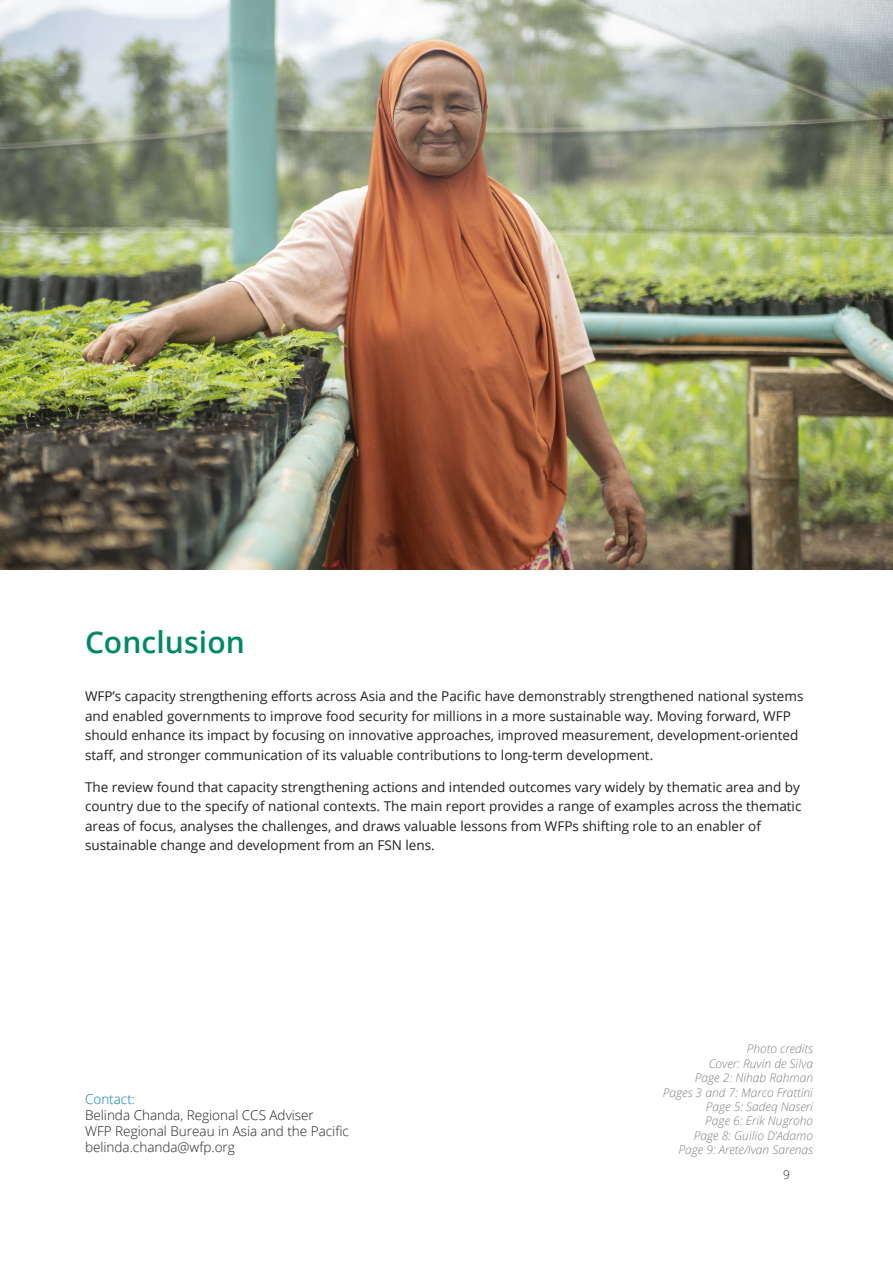
<style>
.page{position:relative;width:893px;height:1263px;background:#fff}
.page>*{position:absolute;margin:0;border:0;box-sizing:border-box;transform-origin:0 0}
.t1{font:600 30px "Open Sans";letter-spacing:.005em;color:#008868}
.list_paragraph{font:13.5px/19.5px "Open Sans";color:#231f20}
.t2{font:300 13.5px "Open Sans";color:#231f20}
.t3{font:300 13.5px "Open Sans";color:#007dbc}
.t4{font:italic 300 12px "Open Sans";color:#808080}
.t5{font:300 12px "Open Sans";color:#231f20}
</style>
<div class="page">
<img style="left:0;top:0;width:893px;height:570px">
<p class="t1" style="left:85px;top:621px;width:161px">Conclusion</p>
<p class="list_paragraph" style="left:85px;top:686px;width:720px">WFP’s capacity strengthening efforts across Asia and the Pacific have demonstrably strengthened national systems and enabled governments to improve food security for millions in a more sustainable way. Moving forward, WFP should enhance its impact by focusing on innovative approaches, improved measurement, development-oriented staff, and stronger communication of its valuable contributions to long-term development.</p>
<p class="list_paragraph" style="left:85px;top:777px;width:718px">The review found that capacity strengthening actions and intended outcomes vary widely by thematic area and by country due to the specify of national contexts. The main report provides a range of examples across the thematic areas of focus, analyses the challenges, and draws valuable lessons from WFPs shifting role to an enabler of sustainable change and development from an FSN lens.</p>
<p class="t3" style="left:85px;top:1089px;width:52px">Contact:</p>
<p class="t2" style="left:85px;top:1105px;width:230px">Belinda Chanda, Regional CCS Adviser</p>
<p class="t2" style="left:85px;top:1122px;width:265px">WFP Regional Bureau in Asia and the Pacific</p>
<p class="t2" style="left:85px;top:1138px;width:151px">belinda.chanda@wfp.org</p>
<p class="t4" style="left:747px;top:1041px;width:68px">Photo credits</p>
<p class="t4" style="left:709px;top:1055px;width:106px">Cover: Ruvin de Silva</p>
<p class="t4" style="left:695px;top:1069px;width:120px">Page 2: Nihab Rahman</p>
<p class="t4" style="left:663px;top:1084px;width:152px">Pages 3 and 7: Marco Frattini</p>
<p class="t4" style="left:706px;top:1098px;width:109px">Page 5: Sadeq Naseri</p>
<p class="t4" style="left:705px;top:1113px;width:109px">Page 6: Erik Nugroho</p>
<p class="t4" style="left:694px;top:1127px;width:121px">Page 8: Guilio D’Adamo</p>
<p class="t4" style="left:678px;top:1141px;width:136px">Page 9: Arete/Ivan Sarenas</p>
<p class="t5" style="left:783px;top:1167px;width:8px">9</p>
</div>
